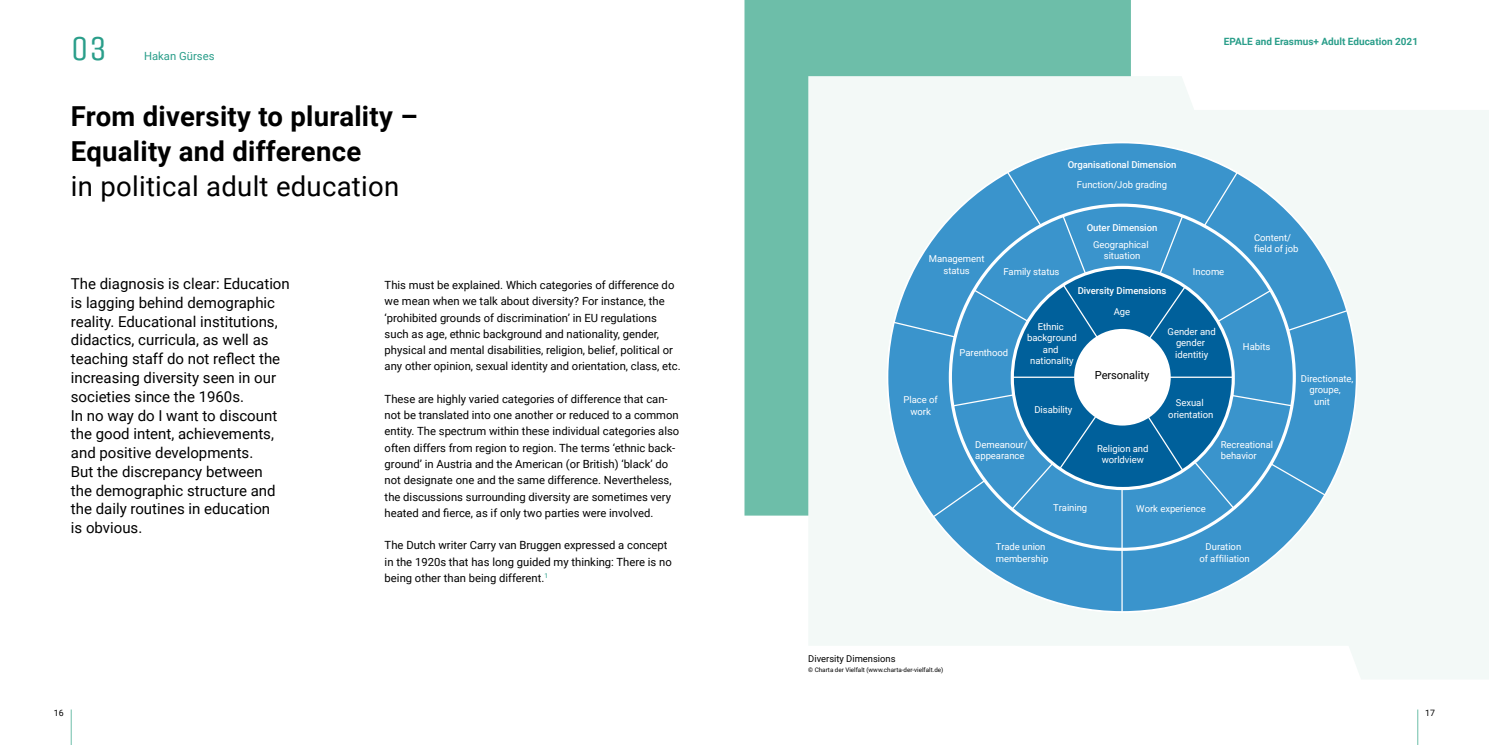
<style>
.page{position:relative;width:1489px;height:745px;background:#fff}
.page>*{position:absolute;margin:0;border:0;box-sizing:border-box;transform-origin:0 0}
.t1{font:35px "Unica One";color:#2a9e8a}
.t2{font:700 27.5px/35px "Roboto";letter-spacing:.01em;color:#000}
.t3{font:27.5px "Roboto";letter-spacing:.01em;color:#000}
.t4{font:15px/18.8px "Roboto";color:#000}
.t5{font:11.25px/16.2px "Roboto";color:#000}
.t6{font:11.25px "Roboto";color:#2a9e8a}
.t7{font:11.12px "Roboto";letter-spacing:-.005em;color:#000}
.t8{font:700 10px "Roboto";color:#2a9e8a}
.t9{font:9.5px/11.4px "Roboto";letter-spacing:-.005em;color:#fff;text-align:center}
.t10{font:500 9.5px "Roboto";letter-spacing:-.005em;color:#fff}
.t11{font:9.38px "Roboto";color:#000}
.t12{font:8.75px "Roboto";color:#000}
.t13{font:6.25px "Roboto";color:#000}
</style>
<div class="page">
<div style="left:744px;top:0;width:386px;height:516px;background:#6dbea9"></div>
<svg style="left:808px;top:76px;width:680px;height:603px;fill:#f3f9f7"></svg>
<div style="left:887px;top:142px;width:469px;height:469px;background:#3a94cc;border-radius:50%"></div>
<div style="left:948px;top:203px;width:347px;height:347px;background:#3a94cc;border:3px solid #fff;border-radius:50%"></div>
<svg style="left:1010px;top:266px;width:224px;height:224px"></svg>
<svg style="left:1158px;top:214px;width:26px;height:61px"></svg>
<hr style="left:1121px;top:488px;width:1px;height:123px;background:#fff">
<svg style="left:1005px;top:170px;width:37px;height:58px"></svg>
<svg style="left:1202px;top:170px;width:36px;height:57px"></svg>
<svg style="left:1061px;top:213px;width:26px;height:63px"></svg>
<svg style="left:892px;top:282px;width:456px;height:236px"></svg>
<div style="left:1074px;top:329px;width:96px;height:96px;background:#fff;border-radius:50%"></div>
<hr style="left:71px;top:709px;width:1px;height:35px;background:#6dbea9">
<hr style="left:1417px;top:709px;width:1px;height:35px;background:#6dbea9">
<h1 class="t1" style="left:71px;top:28px;width:38px">03</h1>
<p class="t6" style="left:144px;top:48px;width:72px">Hakan Gürses</p>
<h2 class="t2" style="left:71px;top:98px;width:348px">From diversity to plurality –<br>Equality and difference</h2>
<h2 class="t3" style="left:71px;top:167px;width:330px">in political adult education</h2>
<p class="t4" style="left:71px;top:273px;width:220px">The diagnosis is clear: Education is lagging behind demographic reality. Educational institutions, didactics, curricula, as well as teaching staff do not reflect the increasing diversity seen in our societies since the 1960s.<br>In no way do I want to discount the good intent, achievements, and positive developments.<br>But the discrepancy between<br>the demographic structure and the daily routines in education<br>is obvious.</p>
<p class="t5" style="left:384px;top:276px;width:297px">This must be explained. Which categories of difference do we mean when we talk about diversity? For instance, the ‘prohibited grounds of discrimination’ in EU regulations such as age, ethnic background and nationality, gender, physical and mental disabilities, religion, belief, political or any other opinion, sexual identity and orientation, class, etc.</p>
<p class="t5" style="left:384px;top:390px;width:296px">These are highly varied categories of difference that can&shy;not be translated into one another or reduced to a common entity. The spectrum within these individual categories also often differs from region to region. The terms ‘ethnic back&shy;ground’ in Austria and the American (or British) ‘black’ do not designate one and the same difference. Nevertheless, the discussions surrounding diversity are sometimes very heated and fierce, as if only two parties were involved.</p>
<p class="t5" style="left:384px;top:536px;width:288px">The Dutch writer Carry van Bruggen expressed a concept in the 1920s that has long guided my thinking: There is no being other than being different.<sup>1</sup></p>
<p class="t8" style="left:1223px;top:34px;width:196px">EPALE and Erasmus+ Adult Education 2021</p>
<p class="t9" style="left:928px;top:252px;width:57px">Management status</p>
<p class="t10" style="left:1067px;top:158px;width:110px">Organisational Dimension</p>
<p class="t9" style="left:1076px;top:179px;width:92px">Function/Job grading</p>
<p class="t9" style="left:1003px;top:266px;width:58px">Family status</p>
<p class="t10" style="left:1086px;top:220px;width:72px">Outer Dimension</p>
<p class="t9" style="left:1093px;top:238px;width:57px">Geographical situation</p>
<p class="t10" style="left:1077px;top:284px;width:90px">Diversity Dimensions</p>
<p class="t9" style="left:1113px;top:305px;width:18px">Age</p>
<p class="t9" style="left:1192px;top:265px;width:33px">Income</p>
<p class="t9" style="left:1253px;top:231px;width:46px;text-align:left">Content/ field of job</p>
<p class="t9" style="left:903px;top:393px;width:36px">Place of work</p>
<p class="t9" style="left:959px;top:346px;width:50px">Parenthood</p>
<p class="t9" style="left:1027px;top:320px;width:51px">Ethnic background and nationality</p>
<p class="t9" style="left:1034px;top:403px;width:40px">Disability</p>
<p class="t9" style="left:975px;top:438px;width:54px;text-align:left">Demeanour/ appearance</p>
<p class="t7" style="left:1094px;top:367px;width:56px">Personality</p>
<p class="t9" style="left:1096px;top:442px;width:53px">Religion and worldview</p>
<p class="t9" style="left:1167px;top:325px;width:50px">Gender and gender identitiy</p>
<p class="t9" style="left:1168px;top:396px;width:47px">Sexual orientation</p>
<p class="t9" style="left:1242px;top:340px;width:29px">Habits</p>
<p class="t9" style="left:1220px;top:438px;width:54px;text-align:left">Recreational behavior</p>
<p class="t9" style="left:1053px;top:501px;width:36px">Training</p>
<p class="t9" style="left:1136px;top:502px;width:71px">Work experience</p>
<p class="t9" style="left:995px;top:540px;width:54px;text-align:left">Trade union membership</p>
<p class="t9" style="left:1199px;top:540px;width:52px">Duration<br>of affiliation</p>
<p class="t9" style="left:1300px;top:373px;width:54px;line-height:11px">Directionate, groupe,</p>
<p class="t9" style="left:1313px;top:395px;width:17px">unit</p>
<p class="t11" style="left:808px;top:651px;width:89px">Diversity Dimensions</p>
<p class="t13" style="left:808px;top:665px;width:136px">© Charta der Vielfalt (www.charta-der-vielfalt.de)</p>
<p class="t12" style="left:54px;top:706px;width:11px">16</p>
<p class="t12" style="left:1424px;top:706px;width:11px">17</p>
</div>
